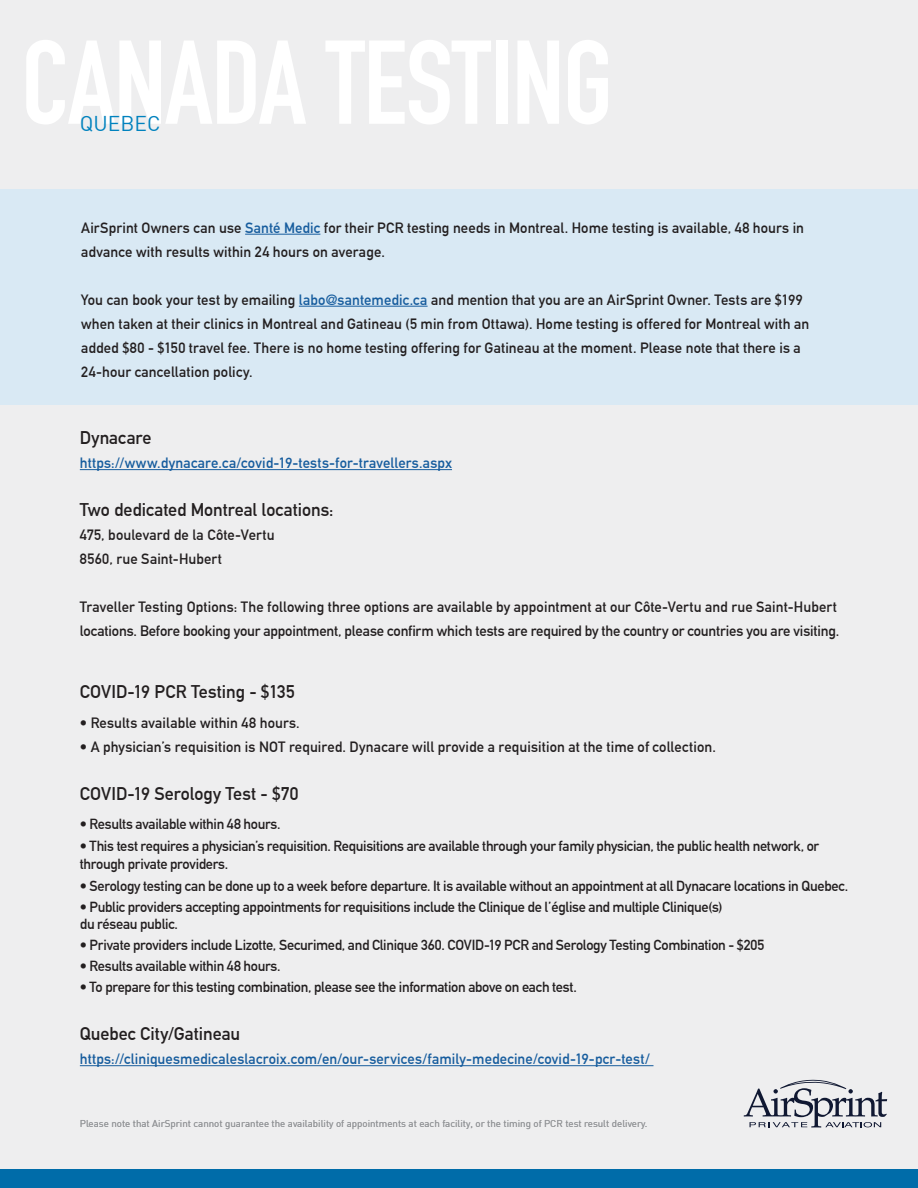
<style>
.page{position:relative;width:918px;height:1188px;background:#eeeeef}
.page>*{position:absolute;margin:0;border:0;box-sizing:border-box;transform-origin:0 0}
.t1{font:21px "DIN";color:#0082be}
.t2{font:700 18px "DIN Alternate";color:#231f20}
.t3{font:700 14.7px/24px "DIN Alternate";letter-spacing:.005em;color:#231f20}
.t4{font:700 14.7px "DIN Alternate";letter-spacing:.01em;color:#175d9e}
.t5{font:700 14.4px/17.2px "DIN Alternate";letter-spacing:-.02em;color:#231f20}
.t6{font:9.75px "DIN";color:#939598}
.s1{color:#175d9e}
</style>
<div class="page">
<div style="left:0;top:1170px;width:918px;height:18px;background:#006ca9"></div>
<svg style="left:744px;top:1080px;width:143px;height:48px"></svg>
<hr style="left:80px;top:469px;width:372px;height:1px;background:#175d9e">
<hr style="left:80px;top:1065px;width:573px;height:1px;background:#175d9e">
<div style="left:0;top:189px;width:918px;height:216px;background:#d9e9f4"></div>
<hr style="left:245px;top:234px;width:75px;height:1px;background:#175d9e">
<hr style="left:299px;top:306px;width:129px;height:1px;background:#175d9e">
<p class="t1" style="left:80px;top:110px;width:82px">QUEBEC</p>
<p class="t3" style="left:81px;top:215px;width:724px">AirSprint Owners can use <span class="s1">Santé Medic</span> for their PCR testing needs in Montreal. Home testing is available, 48 hours in advance with results within 24 hours on average.</p>
<p class="t3" style="left:81px;top:287px;width:730px">You can book your test by emailing <span class="s1">labo@santemedic.ca</span> and mention that you are an AirSprint Owner. Tests are $199 when taken at their clinics in Montreal and Gatineau (5 min from Ottawa). Home testing is offered for Montreal with an added $80 - $150 travel fee. There is no home testing offering for Gatineau at the moment. Please note that there is a 24-hour cancellation policy.</p>
<p class="t2" style="left:80px;top:424px;width:73px">Dynacare</p>
<p class="t4" style="left:80px;top:452px;width:374px">https://www.dynacare.ca/covid-19-tests-for-travellers.aspx</p>
<p class="t2" style="left:80px;top:496px;width:255px">Two dedicated Montreal locations:</p>
<p class="t3" style="left:80px;top:522px;width:196px">475, boulevard de la Côte-Vertu</p>
<p class="t3" style="left:80px;top:546px;width:144px">8560, rue Saint-Hubert</p>
<p class="t3" style="left:80px;top:594px;width:761px">Traveller Testing Options: The following three options are available by appointment at our Côte-Vertu and rue Saint-Hubert locations. Before booking your appointment, please confirm which tests are required by the country or countries you are visiting.</p>
<p class="t2" style="left:80px;top:678px;width:216px">COVID-19 PCR Testing - $135</p>
<p class="t3" style="left:80px;top:710px;width:221px">• Results available within 48 hours.</p>
<p class="t3" style="left:80px;top:734px;width:638px">• A physician’s requisition is NOT required. Dynacare will provide a requisition at the time of collection.</p>
<p class="t2" style="left:80px;top:780px;width:220px">COVID-19 Serology Test - $70</p>
<p class="t5" style="left:80px;top:814px;width:202px">• Results available within 48 hours.</p>
<p class="t5" style="left:80px;top:837px;width:741px">• This test requires a physician’s requisition. Requisitions are available through your family physician, the public health network, or through private providers.</p>
<p class="t5" style="left:80px;top:876px;width:770px">• Serology testing can be done up to a week before departure. It is available without an appointment at all Dynacare locations in Quebec.</p>
<p class="t5" style="left:80px;top:897px;width:644px">• Public providers accepting appointments for requisitions include the Clinique de l’église and multiple Clinique(s)</p>
<p class="t5" style="left:80px;top:915px;width:100px">du réseau public.</p>
<p class="t5" style="left:80px;top:936px;width:686px">• Private providers include Lizotte, Securimed, and Clinique 360. COVID-19 PCR and Serology Testing Combination - $205</p>
<p class="t5" style="left:80px;top:957px;width:202px">• Results available within 48 hours.</p>
<p class="t5" style="left:80px;top:978px;width:499px">• To prepare for this testing combination, please see the information above on each test.</p>
<p class="t2" style="left:80px;top:1020px;width:162px">Quebec City/Gatineau</p>
<p class="t4" style="left:80px;top:1048px;width:572px">https://cliniquesmedicaleslacroix.com/en/our-services/family-medecine/covid-19-pcr-test/</p>
<p class="t6" style="left:80px;top:1117px;width:569px">Please note that AirSprint cannot guarantee the availability of appointments at each facility, or the timing of PCR test result delivery.</p>
</div>
